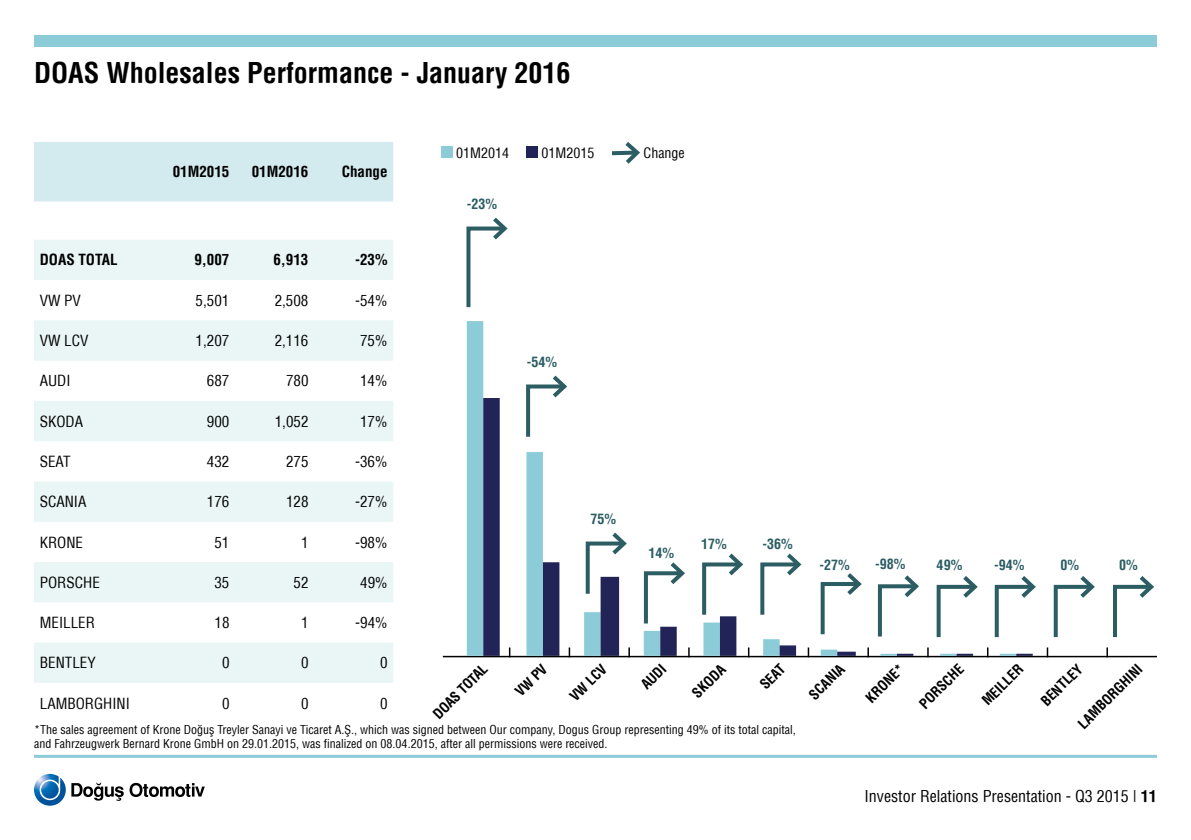
<style>
.page{position:relative;width:1191px;height:840px;background:#fff}
.page>*{position:absolute;margin:0;border:0;box-sizing:border-box;transform-origin:0 0}
.t1{font:700 condensed 28px "Helvetica";color:#000}
.t2{font:condensed 16px "Helvetica";color:#000}
.t3{font:condensed 15px "Helvetica";color:#000}
.t4{font:700 condensed 15px "Helvetica";color:#000}
.t5{font:700 condensed 14px "Helvetica";color:#000}
.t6{font:700 condensed 14px "Helvetica";color:#2b5d63}
.t7{font:condensed 14px "Helvetica";color:#000}
.t8{font:condensed 12px/14px "Helvetica";color:#000}
.s1{font-weight:700}
</style>
<div class="page">
<div style="left:34px;top:35px;width:1123px;height:12px;background:#8bccd8"></div>
<hr style="left:34px;top:754px;width:1123px;height:3px;background:#8bccd8">
<svg style="left:34px;top:773px;width:171px;height:32px"></svg>
<div style="left:34px;top:142px;width:359px;height:59px;background:#d3eaee"></div>
<svg style="left:34px;top:240px;width:359px;height:442px;fill:#eaf5f6"></svg>
<div style="left:441px;top:146px;width:12px;height:12px;background:#8bccd8"></div>
<div style="left:526px;top:146px;width:12px;height:12px;background:#222356"></div>
<svg style="left:612px;top:142px;width:28px;height:22px"></svg>
<hr style="left:443px;top:655px;width:714px;height:2px;background:#000">
<svg style="left:466px;top:217px;width:42px;height:91px"></svg>
<svg style="left:1032px;top:583px;width:4px;height:8px"></svg>
<svg style="left:1113px;top:576px;width:41px;height:62px"></svg>
<svg style="left:1053px;top:576px;width:42px;height:62px"></svg>
<svg style="left:1046px;top:647px;width:2px;height:9px"></svg>
<svg style="left:1106px;top:647px;width:2px;height:9px"></svg>
<svg style="left:467px;top:321px;width:100px;height:334px"></svg>
<svg style="left:483px;top:398px;width:549px;height:257px"></svg>
<h1 class="t1" style="left:34px;top:56px;width:538px">DOAS Wholesales Performance - January 2016</h1>
<p class="t4" style="left:173px;top:163px;width:58px">01M2015</p>
<p class="t4" style="left:252px;top:163px;width:58px">01M2016</p>
<p class="t4" style="left:342px;top:163px;width:47px">Change</p>
<p class="t7" style="left:456px;top:144px;width:54px">01M2014</p>
<p class="t7" style="left:541px;top:144px;width:54px">01M2015</p>
<p class="t7" style="left:643px;top:144px;width:43px">Change</p>
<p class="t6" style="left:467px;top:195px;width:32px">-23%</p>
<p class="t4" style="left:40px;top:251px;width:79px">DOAS TOTAL</p>
<p class="t4" style="left:194px;top:251px;width:36px">9,007</p>
<p class="t4" style="left:273px;top:251px;width:36px">6,913</p>
<p class="t4" style="left:355px;top:251px;width:34px">-23%</p>
<p class="t3" style="left:40px;top:291px;width:43px">VW PV</p>
<p class="t3" style="left:196px;top:291px;width:35px">5,501</p>
<p class="t3" style="left:275px;top:291px;width:35px">2,508</p>
<p class="t3" style="left:355px;top:291px;width:34px">-54%</p>
<p class="t3" style="left:40px;top:331px;width:50px">VW LCV</p>
<p class="t3" style="left:196px;top:331px;width:35px">1,207</p>
<p class="t3" style="left:275px;top:331px;width:35px">2,116</p>
<p class="t3" style="left:360px;top:331px;width:29px">75%</p>
<p class="t3" style="left:40px;top:371px;width:32px">AUDI</p>
<p class="t3" style="left:207px;top:371px;width:24px">687</p>
<p class="t3" style="left:286px;top:371px;width:24px">780</p>
<p class="t3" style="left:360px;top:371px;width:29px">14%</p>
<p class="t3" style="left:40px;top:411px;width:45px">SKODA</p>
<p class="t3" style="left:207px;top:411px;width:24px">900</p>
<p class="t3" style="left:275px;top:411px;width:35px">1,052</p>
<p class="t3" style="left:360px;top:411px;width:29px">17%</p>
<p class="t3" style="left:40px;top:452px;width:32px">SEAT</p>
<p class="t3" style="left:207px;top:452px;width:24px">432</p>
<p class="t3" style="left:286px;top:452px;width:24px">275</p>
<p class="t3" style="left:355px;top:452px;width:34px">-36%</p>
<p class="t3" style="left:40px;top:492px;width:48px">SCANIA</p>
<p class="t3" style="left:207px;top:492px;width:24px">176</p>
<p class="t3" style="left:286px;top:492px;width:24px">128</p>
<p class="t3" style="left:355px;top:492px;width:34px">-27%</p>
<p class="t3" style="left:40px;top:532px;width:45px">KRONE</p>
<p class="t3" style="left:214px;top:532px;width:16px">51</p>
<p class="t3" style="left:301px;top:532px;width:9px">1</p>
<p class="t3" style="left:355px;top:532px;width:34px">-98%</p>
<p class="t3" style="left:40px;top:572px;width:62px">PORSCHE</p>
<p class="t3" style="left:214px;top:572px;width:16px">35</p>
<p class="t3" style="left:293px;top:572px;width:16px">52</p>
<p class="t3" style="left:360px;top:572px;width:29px">49%</p>
<p class="t3" style="left:40px;top:613px;width:57px">MEILLER</p>
<p class="t3" style="left:214px;top:613px;width:16px">18</p>
<p class="t3" style="left:301px;top:613px;width:9px">1</p>
<p class="t3" style="left:355px;top:613px;width:34px">-94%</p>
<p class="t3" style="left:40px;top:653px;width:57px">BENTLEY</p>
<p class="t3" style="left:222px;top:653px;width:9px">0</p>
<p class="t3" style="left:301px;top:653px;width:9px">0</p>
<p class="t3" style="left:380px;top:653px;width:9px">0</p>
<p class="t3" style="left:40px;top:693px;width:92px">LAMBORGHINI</p>
<p class="t3" style="left:222px;top:693px;width:9px">0</p>
<p class="t3" style="left:301px;top:693px;width:9px">0</p>
<p class="t3" style="left:380px;top:693px;width:9px">0</p>
<p class="t6" style="left:527px;top:353px;width:32px">-54%</p>
<p class="t6" style="left:590px;top:510px;width:27px">75%</p>
<p class="t6" style="left:701px;top:535px;width:27px">17%</p>
<p class="t6" style="left:762px;top:535px;width:32px">-36%</p>
<p class="t6" style="left:648px;top:543px;width:27px">14%</p>
<p class="t6" style="left:819px;top:555px;width:32px">-27%</p>
<p class="t6" style="left:875px;top:555px;width:32px">-98%</p>
<p class="t6" style="left:936px;top:555px;width:27px">49%</p>
<p class="t6" style="left:994px;top:555px;width:32px">-94%</p>
<p class="t6" style="left:1060px;top:555px;width:20px">0%</p>
<p class="t6" style="left:1119px;top:555px;width:20px">0%</p>
<p class="t5" style="left:429px;top:709px;width:72px;rotate:-45deg">DOAS TOTAL</p>
<p class="t5" style="left:566px;top:692px;width:47px;rotate:-45deg">VW LCV</p>
<p class="t5" style="left:688px;top:688px;width:42px;rotate:-45deg">SKODA</p>
<p class="t5" style="left:805px;top:691px;width:45px;rotate:-45deg">SCANIA</p>
<p class="t5" style="left:978px;top:696px;width:53px;rotate:-45deg">MEILLER</p>
<p class="t5" style="left:637px;top:680px;width:30px;rotate:-45deg">AUDI</p>
<p class="t5" style="left:862px;top:693px;width:49px;rotate:-45deg">KRONE*</p>
<p class="t5" style="left:1037px;top:697px;width:54px;rotate:-45deg">BENTLEY</p>
<p class="t5" style="left:511px;top:687px;width:40px;rotate:-45deg">VW PV</p>
<p class="t5" style="left:756px;top:680px;width:30px;rotate:-45deg">SEAT</p>
<p class="t5" style="left:915px;top:699px;width:58px;rotate:-45deg">PORSCHE</p>
<p class="t5" style="left:1074px;top:719px;width:86px;rotate:-45deg">LAMBORGHINI</p>
<p class="t8" style="left:34px;top:722px;width:763px">*The sales agreement of Krone Doğuş Treyler Sanayi ve Ticaret A.Ş., which was signed between Our company, Dogus Group representing 49% of its total capital, and Fahrzeugwerk Bernard Krone GmbH on 29.01.2015, was finalized on 08.04.2015, after all permissions were received.</p>
<h2 class="t2" style="left:864px;top:785px;width:294px">Investor Relations Presentation - Q3 2015 | <span class="s1">11</span></h2>
</div>
